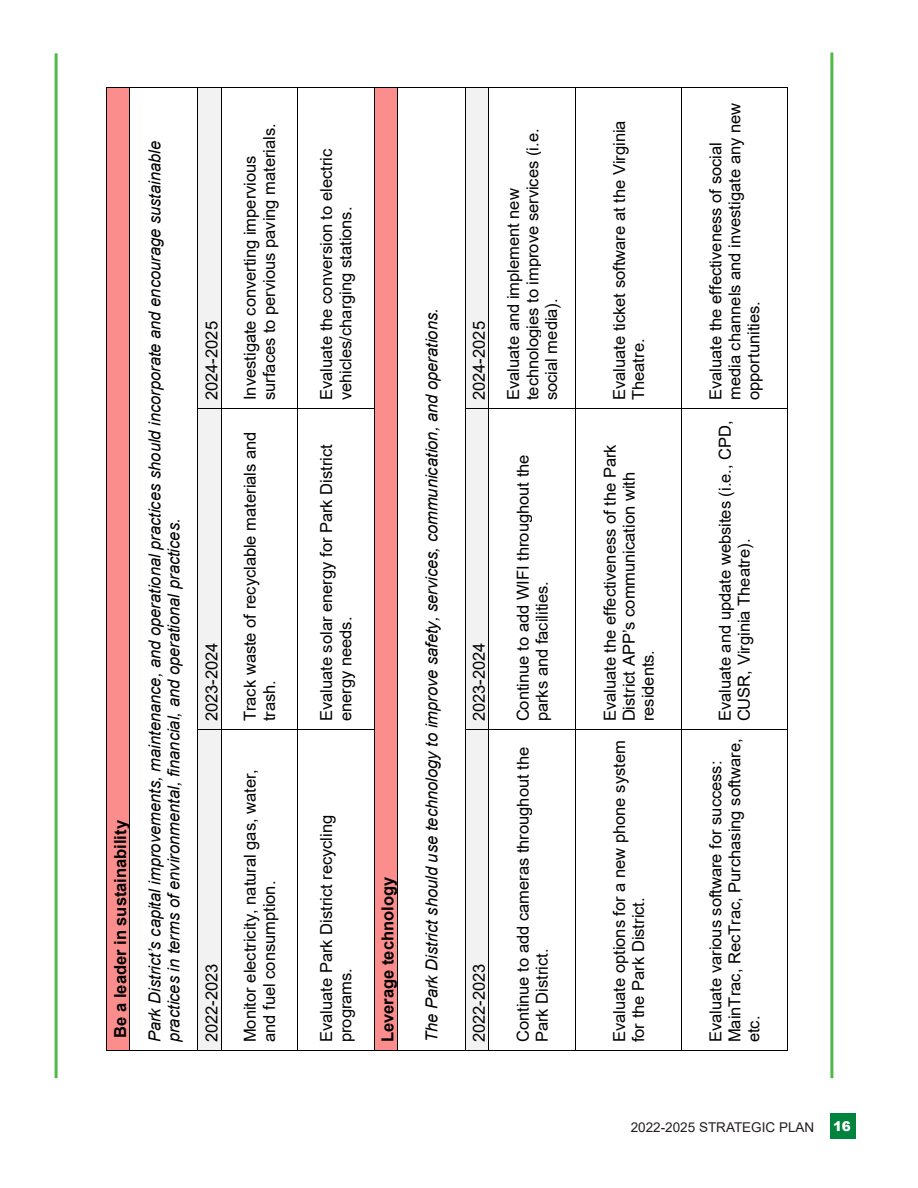
<style>
.page{position:relative;width:918px;height:1188px;background:#fff}
.page>*{position:absolute;margin:0;border:0;box-sizing:border-box;transform-origin:0 0}
.t1{font:16.5px/19px "Arial";color:#000}
.t2{font:italic 16.5px/34.3px "Arial";color:#000}
.t3{font:700 16.5px "Arial";color:#000}
.Address__Acreage{font:13.5px "Arial";color:#231f20}
.t4{font:900 13.5px "Arial";color:#fff}
.s1{font-weight:700;font-style:normal}
</style>
<div class="page">
<div style="left:107px;top:88px;width:22px;height:962px;background:#fb8d8d"></div>
<hr style="left:106px;top:88px;width:1px;height:962px;background:#000">
<svg style="left:106px;top:1050px;width:24px;height:1px"></svg>
<hr style="left:129px;top:88px;width:1px;height:962px;background:#000">
<svg style="left:106px;top:87px;width:24px;height:1px"></svg>
<hr style="left:130px;top:1050px;width:68px;height:1px;background:#000">
<hr style="left:130px;top:87px;width:68px;height:1px;background:#000">
<div style="left:199px;top:730px;width:22px;height:320px;background:#f2f2f2"></div>
<div style="left:199px;top:409px;width:22px;height:321px;background:#f2f2f2"></div>
<div style="left:199px;top:88px;width:22px;height:320px;background:#f2f2f2"></div>
<hr style="left:198px;top:730px;width:1px;height:320px;background:#000">
<hr style="left:198px;top:409px;width:1px;height:320px;background:#000">
<hr style="left:198px;top:88px;width:1px;height:320px;background:#000">
<svg style="left:198px;top:1050px;width:24px;height:1px"></svg>
<hr style="left:221px;top:730px;width:1px;height:320px;background:#000">
<svg style="left:198px;top:729px;width:24px;height:1px"></svg>
<hr style="left:221px;top:409px;width:1px;height:320px;background:#000">
<svg style="left:198px;top:408px;width:24px;height:1px"></svg>
<hr style="left:221px;top:88px;width:1px;height:320px;background:#000">
<svg style="left:198px;top:87px;width:24px;height:1px"></svg>
<hr style="left:222px;top:1050px;width:75px;height:1px;background:#000">
<hr style="left:222px;top:729px;width:75px;height:1px;background:#000">
<hr style="left:222px;top:408px;width:75px;height:1px;background:#000">
<hr style="left:222px;top:87px;width:75px;height:1px;background:#000">
<hr style="left:297px;top:730px;width:1px;height:320px;background:#000">
<hr style="left:297px;top:409px;width:1px;height:320px;background:#000">
<hr style="left:297px;top:88px;width:1px;height:320px;background:#000">
<hr style="left:298px;top:1050px;width:76px;height:1px;background:#000">
<hr style="left:298px;top:729px;width:76px;height:1px;background:#000">
<hr style="left:298px;top:408px;width:76px;height:1px;background:#000">
<hr style="left:298px;top:87px;width:76px;height:1px;background:#000">
<div style="left:374px;top:88px;width:23px;height:962px;background:#fb8d8d"></div>
<hr style="left:374px;top:730px;width:1px;height:320px;background:#000">
<hr style="left:374px;top:409px;width:1px;height:320px;background:#000">
<hr style="left:374px;top:88px;width:1px;height:320px;background:#000">
<svg style="left:374px;top:1050px;width:24px;height:1px"></svg>
<hr style="left:397px;top:88px;width:1px;height:962px;background:#000">
<svg style="left:374px;top:87px;width:24px;height:1px"></svg>
<hr style="left:398px;top:1050px;width:67px;height:1px;background:#000">
<hr style="left:398px;top:87px;width:67px;height:1px;background:#000">
<div style="left:466px;top:730px;width:22px;height:320px;background:#f2f2f2"></div>
<div style="left:466px;top:409px;width:22px;height:321px;background:#f2f2f2"></div>
<div style="left:466px;top:88px;width:22px;height:320px;background:#f2f2f2"></div>
<hr style="left:465px;top:730px;width:1px;height:320px;background:#000">
<hr style="left:465px;top:409px;width:1px;height:320px;background:#000">
<hr style="left:465px;top:88px;width:1px;height:320px;background:#000">
<svg style="left:465px;top:1050px;width:24px;height:1px"></svg>
<hr style="left:488px;top:730px;width:1px;height:320px;background:#000">
<svg style="left:465px;top:729px;width:24px;height:1px"></svg>
<hr style="left:488px;top:409px;width:1px;height:320px;background:#000">
<svg style="left:465px;top:408px;width:24px;height:1px"></svg>
<hr style="left:488px;top:88px;width:1px;height:320px;background:#000">
<svg style="left:465px;top:87px;width:24px;height:1px"></svg>
<hr style="left:489px;top:1050px;width:86px;height:1px;background:#000">
<hr style="left:489px;top:729px;width:86px;height:1px;background:#000">
<hr style="left:489px;top:408px;width:86px;height:1px;background:#000">
<hr style="left:489px;top:87px;width:86px;height:1px;background:#000">
<hr style="left:575px;top:730px;width:1px;height:320px;background:#000">
<hr style="left:575px;top:409px;width:1px;height:320px;background:#000">
<hr style="left:575px;top:88px;width:1px;height:320px;background:#000">
<hr style="left:576px;top:1050px;width:105px;height:1px;background:#000">
<hr style="left:576px;top:729px;width:105px;height:1px;background:#000">
<hr style="left:576px;top:408px;width:105px;height:1px;background:#000">
<hr style="left:576px;top:87px;width:105px;height:1px;background:#000">
<hr style="left:681px;top:730px;width:1px;height:320px;background:#000">
<hr style="left:681px;top:409px;width:1px;height:320px;background:#000">
<hr style="left:681px;top:88px;width:1px;height:320px;background:#000">
<hr style="left:682px;top:1050px;width:105px;height:1px;background:#000">
<hr style="left:787px;top:730px;width:1px;height:320px;background:#000">
<hr style="left:682px;top:729px;width:105px;height:1px;background:#000">
<hr style="left:787px;top:409px;width:1px;height:320px;background:#000">
<hr style="left:682px;top:408px;width:105px;height:1px;background:#000">
<hr style="left:787px;top:88px;width:1px;height:320px;background:#000">
<hr style="left:682px;top:87px;width:105px;height:1px;background:#000">
<div style="left:830px;top:1113px;width:25px;height:26px;background:#00843d"></div>
<hr style="left:55px;top:53px;width:3px;height:1025px;background:#51b948">
<hr style="left:830px;top:52px;width:3px;height:1026px;background:#51b948">
<p class="t2" style="left:103px;top:1042px;width:903px;rotate:-90deg"><span class="s1">Be a leader in sustainability<br></span>Park District’s capital improvements, maintenance, and operational practices should incorporate and encourage sustainable</p>
<p class="t2" style="left:157px;top:1042px;width:525px;rotate:-90deg">practices in terms of environmental, financial, and operational practices.</p>
<p class="t1" style="left:202px;top:400px;width:81px;rotate:-90deg">2024-2025</p>
<p class="t1" style="left:202px;top:721px;width:81px;rotate:-90deg">2023-2024</p>
<p class="t1" style="left:202px;top:1042px;width:81px;rotate:-90deg">2022-2023</p>
<p class="t1" style="left:241px;top:400px;width:279px;rotate:-90deg">Investigate converting impervious surfaces to pervious paving materials.</p>
<p class="t1" style="left:241px;top:721px;width:291px;rotate:-90deg">Track waste of recyclable materials and trash.</p>
<p class="t1" style="left:241px;top:1042px;width:275px;rotate:-90deg">Monitor electricity, natural gas, water, and fuel consumption.</p>
<p class="t1" style="left:317px;top:400px;width:253px;rotate:-90deg">Evaluate the conversion to electric vehicles/charging stations.</p>
<p class="t1" style="left:317px;top:721px;width:279px;rotate:-90deg">Evaluate solar energy for Park District energy needs.</p>
<p class="t1" style="left:317px;top:1042px;width:229px;rotate:-90deg">Evaluate Park District recycling programs.</p>
<p class="t3" style="left:376px;top:1042px;width:167px;rotate:-90deg">Leverage technology</p>
<p class="t2" style="left:415px;top:1042px;width:735px;rotate:-90deg">The Park District should use technology to improve safety, services, communication, and operations.</p>
<p class="t1" style="left:469px;top:400px;width:81px;rotate:-90deg">2024-2025</p>
<p class="t1" style="left:469px;top:721px;width:81px;rotate:-90deg">2023-2024</p>
<p class="t1" style="left:469px;top:1042px;width:81px;rotate:-90deg">2022-2023</p>
<p class="t1" style="left:504px;top:400px;width:273px;rotate:-90deg">Evaluate and implement new technologies to improve services (i.e. social media).</p>
<p class="t1" style="left:513px;top:721px;width:269px;rotate:-90deg">Continue to add WIFI throughout the parks and facilities.</p>
<p class="t1" style="left:513px;top:1042px;width:297px;rotate:-90deg">Continue to add cameras throughout the<br>Park District.</p>
<p class="t1" style="left:610px;top:400px;width:281px;rotate:-90deg">Evaluate ticket software at the Virginia<br>Theatre.</p>
<p class="t1" style="left:600px;top:721px;width:279px;rotate:-90deg">Evaluate the effectiveness of the Park<br>District APP’s communication with residents.</p>
<p class="t1" style="left:610px;top:1042px;width:303px;rotate:-90deg">Evaluate options for a new phone system for the Park District.</p>
<p class="t1" style="left:706px;top:400px;width:299px;rotate:-90deg">Evaluate the effectiveness of social media channels and investigate any new opportunities.</p>
<p class="t1" style="left:716px;top:721px;width:303px;rotate:-90deg">Evaluate and update websites (i.e., CPD,<br>CUSR, Virginia Theatre).</p>
<p class="t1" style="left:706px;top:1042px;width:305px;rotate:-90deg">Evaluate various software for success:<br>MainTrac, RecTrac, Purchasing software, etc.</p>
<p class="Address__Acreage" style="left:631px;top:1118px;width:185px">2022-2025 STRATEGIC PLAN</p>
<p class="t4" style="left:833px;top:1116px;width:19px">16</p>
</div>
